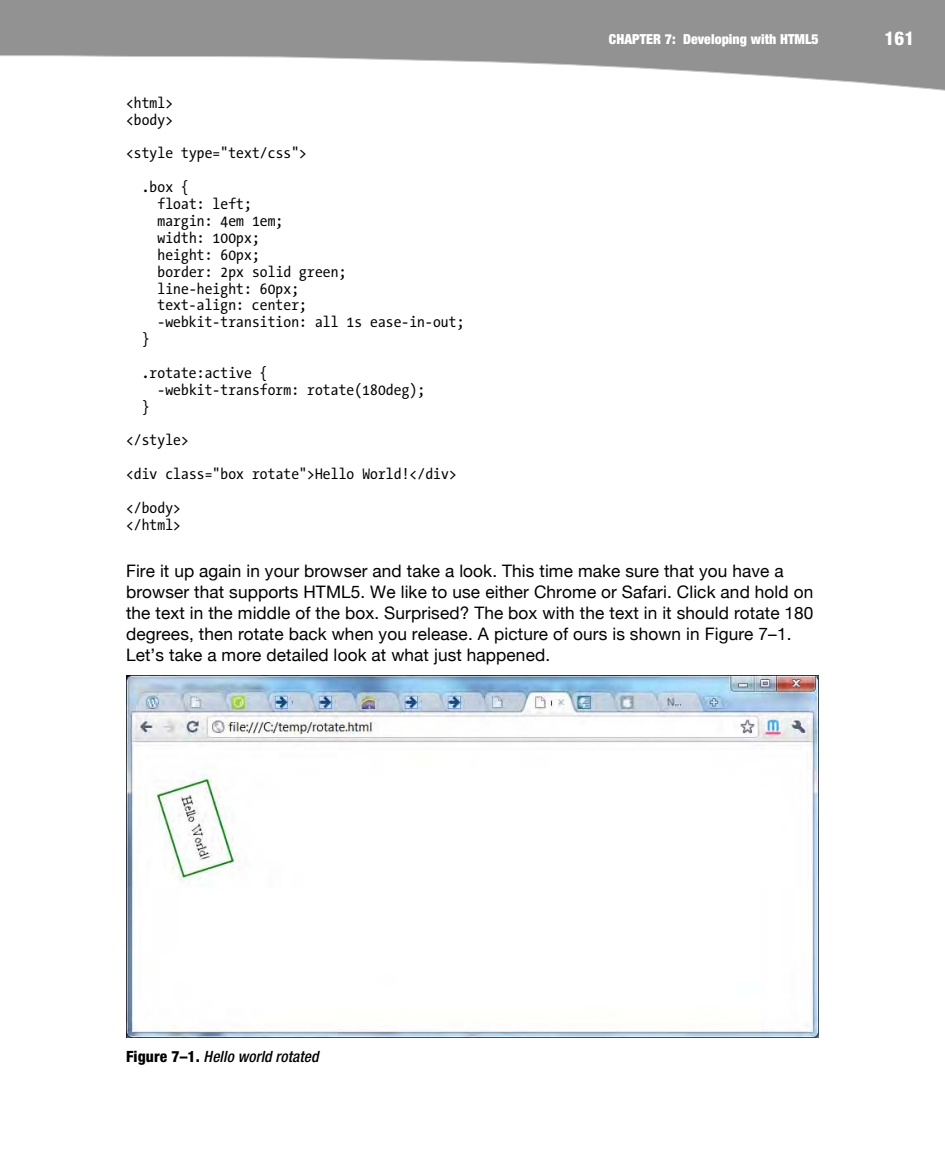
<style>
.page{position:relative;width:945px;height:1166px;background:#fff}
.page>*{position:absolute;margin:0;border:0;box-sizing:border-box;transform-origin:0 0}
.t1{font:800 condensed 18.9px "Helvetica Neue";color:#fff}
.t2{font:17.15px/20.8px "Helvetica Neue";letter-spacing:.01em;color:#000}
.t3{font:15.58px/16.8px "The Sans Mono Condensed";letter-spacing:.005em;color:#000}
.t4{font:italic 500 condensed 15.58px "Helvetica Neue";letter-spacing:.005em;color:#000}
.t5{font:900 condensed 13.83px "Helvetica Neue";letter-spacing:.005em;color:#fff}
.s1{font-weight:800;font-style:normal}
</style>
<div class="page">
<svg style="left:0;top:0;width:945px;height:91px;fill:#929292"></svg>
<img style="left:126px;top:675px;width:693px;height:362px">
<p class="t5" style="left:609px;top:34px;width:211px">CHAPTER 7: Developing with HTML5</p>
<p class="t1" style="left:885px;top:27px;width:31px">161</p>
<p class="t3" style="left:126px;top:96px;width:49px">&lt;html&gt; &lt;body&gt;</p>
<p class="t3" style="left:142px;top:138px;width:167px;line-height:33.9px;text-indent:-16px">&lt;style type="text/css"&gt; .box {</p>
<p class="t3" style="left:157px;top:197px;width:308px">float: left;<br>margin: 4em 1em;<br>width: 100px;<br>height: 60px;<br>border: 2px solid green;<br>line-height: 60px;<br>text-align: center;<br>-webkit-transition: all 1s ease-in-out;</p>
<p class="t3" style="left:142px;top:323px;width:127px;line-height:33.9px">}<br>.rotate:active {</p>
<p class="t3" style="left:158px;top:383px;width:269px">-webkit-transform: rotate(180deg);</p>
<p class="t3" style="left:126px;top:391px;width:332px;line-height:33.8px;text-indent:16px">}<br>&lt;/style&gt;<br>&lt;div class="box rotate"&gt;Hello World!&lt;/div&gt; &lt;/body&gt;</p>
<p class="t3" style="left:126px;top:517px;width:57px">&lt;/html&gt;</p>
<p class="t2" style="left:126px;top:560px;width:689px">Fire it up again in your browser and take a look. This time make sure that you have a browser that supports HTML5. We like to use either Chrome or Safari. Click and hold on the text in the middle of the box. Surprised? The box with the text in it should rotate 180 degrees, then rotate back when you release. A picture of ours is shown in Figure 7–1.<br>Let’s take a more detailed look at what just happened.</p>
<p class="t4" style="left:126px;top:1050px;width:194px"><span class="s1">Figure 7–1.</span> Hello world rotated</p>
</div>
